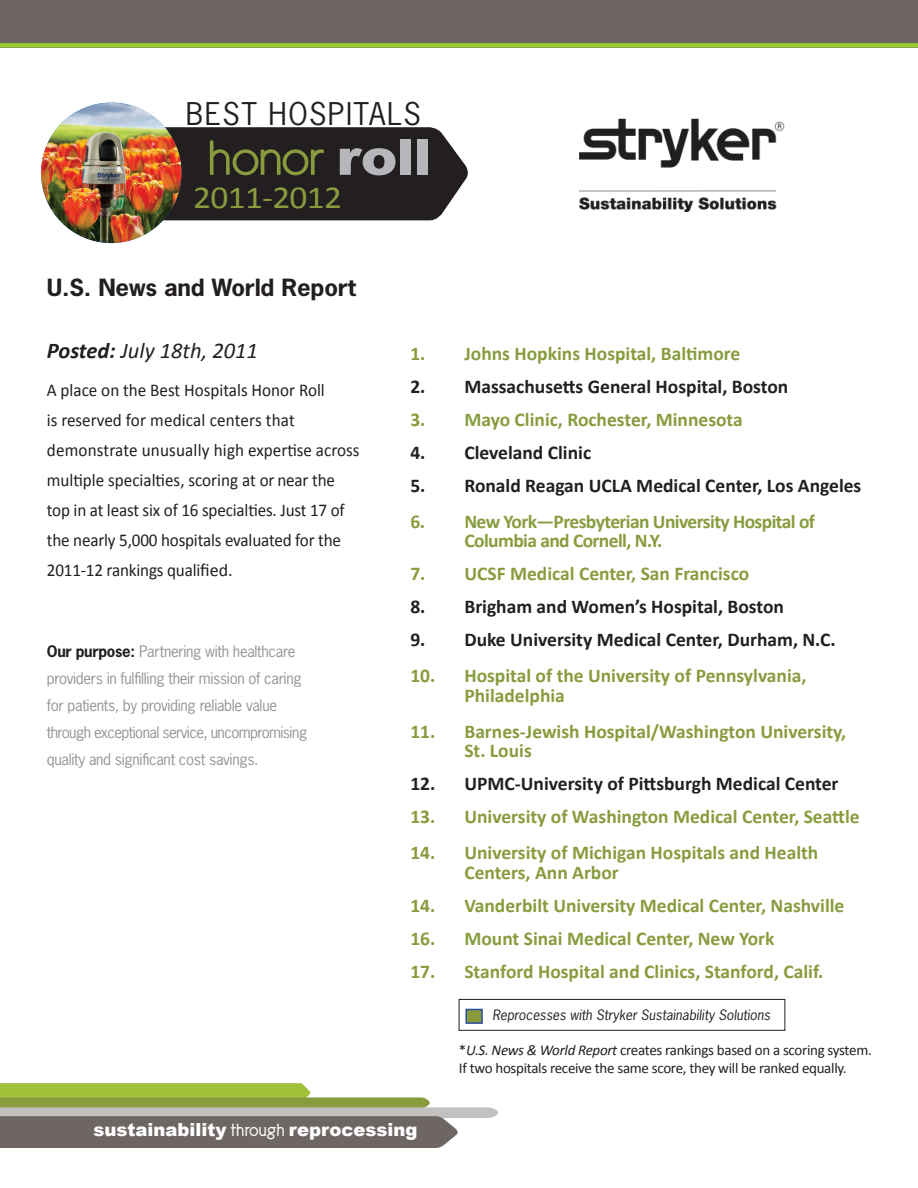
<style>
.page{position:relative;width:918px;height:1188px;background:#fff}
.page>*{position:absolute;margin:0;border:0;box-sizing:border-box;transform-origin:0 0}
.t1{font:50.25px "New Cicle Gordita";letter-spacing:-.02em;color:#889c3e;scale:1.1 1}
.t2{font:32.25px "Calibri";letter-spacing:-.02em;color:#889c3e;scale:1.1 1}
.Main_Article_Body_Co{font:29.4px "News Gothic";letter-spacing:.05em;color:#231f20}
.t3{font:italic 22.5px "Calibri";color:#231f20}
.t4{font:700 22.35px "News Gothic";letter-spacing:-.01em;color:#231f20;scale:1.08 1}
.t5{font:700 19.5px/19.5px "Calibri";color:#889c3e}
.t6{font:700 19.5px "Calibri";color:#231f20}
.t7{font:700 19.5px/19.5px "Calibri";letter-spacing:-.03em;color:#889c3e}
.t8{font:18px/30px "Calibri";color:#231f20;scale:.95 1}
.t9{font:900 18px "Arial";color:#fff}
.Pull_Quote_15_22_Gra{font:15px/27px "News Gothic";letter-spacing:-.02em;color:#939598}
.Pull_Quote_15_22_Gra-2{font:15px/18.9px "Calibri";letter-spacing:-.02em;color:#231f20}
.t10{font:italic 13.5px "News Gothic";color:#231f20}
.s1{font-family:"Arial";font-weight:900;color:#b6b7bb}
.s2{font-weight:700}
.s3{font-weight:700;color:#231f20}
.s4{font-style:italic}
.s5{font-family:"Cicle Gordita";font-weight:400}
</style>
<div class="page">
<img style="left:579px;top:118px;width:205px;height:94px">
<div style="left:164px;top:127px;width:304px;height:93px;background:#231f20"></div>
<img style="left:41px;top:103px;width:141px;height:140px;border-radius:70px">
<div style="left:0;top:0;width:918px;height:48px;background:#6e6663"></div>
<div style="left:0;top:43px;width:918px;height:5px;background:#9acb33"></div>
<div style="left:466px;top:1009px;width:17px;height:15px;background:#889c3e;border:2px solid #2a4ea2"></div>
<div style="left:459px;top:999px;width:326px;height:32px;border:1px solid #231f20"></div>
<svg style="left:0;top:1083px;width:498px;height:65px;background:#9a9d7c"></svg>
<p class="Main_Article_Body_Co" style="left:186px;top:95px;width:237px">BEST HOSPITALS</p>
<p class="t1" style="left:208px;top:132px;width:205px">honor <span class="s1">roll</span></p>
<p class="t2" style="left:193px;top:177px;width:137px">2011-2012</p>
<p class="t4" style="left:47px;top:273px;width:288px">U.S. News and World Report</p>
<p class="t3" style="left:47px;top:335px;width:213px"><span class="s2">Posted:</span> July 18th, 2011</p>
<p class="t8" style="left:47px;top:375px;width:331px">A place on the Best Hospitals Honor Roll<br>is reserved for medical centers that demonstrate unusually high expertise across multiple specialties, scoring at or near the top in at least six of 16 specialties. Just 17 of the nearly 5,000 hospitals evaluated for the 2011-12 rankings qualified.</p>
<p class="Pull_Quote_15_22_Gra" style="left:47px;top:638px;width:262px"><span class="s3">Our purpose:</span> Partnering with healthcare providers in fulfilling their mission of caring for patients, by providing reliable value through exceptional service, uncompromising quality and significant cost savings.</p>
<p class="t5" style="left:410px;top:344px;width:331px">1. Johns Hopkins Hospital, Baltimore</p>
<p class="t6" style="left:410px;top:374px;width:379px">2. Massachusetts General Hospital, Boston</p>
<p class="t5" style="left:410px;top:410px;width:334px">3. Mayo Clinic, Rochester, Minnesota</p>
<p class="t6" style="left:410px;top:440px;width:182px">4. Cleveland Clinic</p>
<p class="t6" style="left:410px;top:473px;width:453px">5. Ronald Reagan UCLA Medical Center, Los Angeles</p>
<p class="t7" style="left:464px;top:512px;width:352px;text-indent:-54px">6. New York—Presbyterian University Hospital of<br>Columbia and Cornell, N.Y.</p>
<p class="t5" style="left:410px;top:564px;width:340px">7. UCSF Medical Center, San Francisco</p>
<p class="t6" style="left:410px;top:595px;width:375px">8. Brigham and Women’s Hospital, Boston</p>
<p class="t6" style="left:410px;top:628px;width:427px">9. Duke University Medical Center, Durham, N.C.</p>
<p class="t5" style="left:464px;top:666px;width:344px;text-indent:-54px">10. Hospital of the University of Pennsylvania,<br>Philadelphia</p>
<p class="t5" style="left:410px;top:722px;width:437px">11. Barnes-Jewish Hospital/Washington University,</p>
<p class="t5" style="left:464px;top:741px;width:69px">St. Louis</p>
<p class="t6" style="left:410px;top:772px;width:430px">12. UPMC-University of Pittsburgh Medical Center</p>
<p class="t5" style="left:410px;top:807px;width:451px">13. University of Washington Medical Center, Seattle</p>
<p class="t5" style="left:410px;top:843px;width:410px">14. University of Michigan Hospitals and Health</p>
<p class="t5" style="left:464px;top:863px;width:156px">Centers, Ann Arbor</p>
<p class="t5" style="left:410px;top:896px;width:26px">14.</p>
<p class="t5" style="left:464px;top:896px;width:382px">Vanderbilt University Medical Center, Nashville</p>
<p class="t5" style="left:410px;top:929px;width:26px">16.</p>
<p class="t5" style="left:464px;top:929px;width:312px">Mount Sinai Medical Center, New York</p>
<p class="t5" style="left:410px;top:962px;width:26px">17.</p>
<p class="t5" style="left:464px;top:962px;width:360px">Stanford Hospital and Clinics, Stanford, Calif.</p>
<p class="t10" style="left:493px;top:1006px;width:279px">Reprocesses with Stryker Sustainability Solutions</p>
<p class="Pull_Quote_15_22_Gra-2" style="left:459px;top:1040px;width:414px">*<span class="s4">U.S. News &amp; World Report</span> creates rankings based on a scoring system.<br>If two hospitals receive the same score, they will be ranked equally.</p>
<p class="t9" style="left:93px;top:1116px;width:326px">sustainability <span class="s5">through</span> reprocessing</p>
</div>
